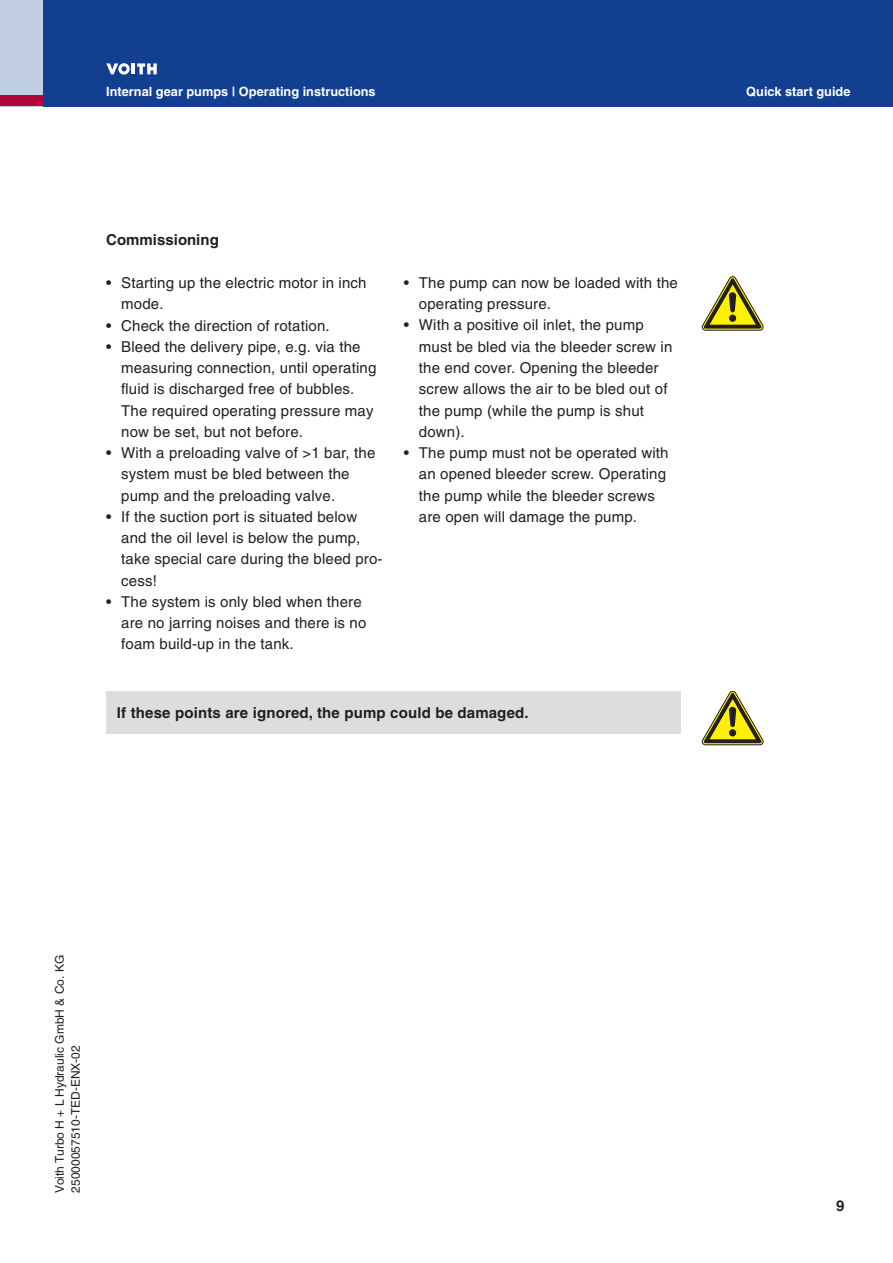
<style>
.page{position:relative;width:893px;height:1263px;background:#fff}
.page>*{position:absolute;margin:0;border:0;box-sizing:border-box;transform-origin:0 0}
.t1{font:15px/21.3px "Helvetica Euro";letter-spacing:.01em;color:#231f20}
.t2{font:700 15px "Helvetica Euro";letter-spacing:.01em;color:#231f20}
.t3{font:700 12.75px "Helvetica Euro";color:#fff}
.t4{font:12px/15.9px "Helvetica Euro";color:#231f20}
</style>
<div class="page">
<div style="left:0;top:0;width:893px;height:106px;background:#123f90"></div>
<div style="left:0;top:0;width:43px;height:106px;background:#c2cee3"></div>
<div style="left:0;top:96px;width:43px;height:10px;background:#b10439"></div>
<svg style="left:106px;top:63px;width:51px;height:12px"></svg>
<div style="left:106px;top:691px;width:574px;height:42px;background:#dcdddf"></div>
<svg style="left:702px;top:276px;width:61px;height:54px"></svg>
<svg style="left:702px;top:691px;width:61px;height:54px"></svg>
<p class="t3" style="left:106px;top:83px;width:271px">Internal gear pumps | Operating instructions</p>
<p class="t2" style="left:106px;top:231px;width:114px">Commissioning</p>
<p class="t1" style="left:121px;top:272px;width:247px;text-indent:-15px">• Starting up the electric motor in inch mode.</p>
<p class="t1" style="left:106px;top:315px;width:225px">• Check the direction of rotation.</p>
<p class="t1" style="left:121px;top:336px;width:257px;text-indent:-15px">• Bleed the delivery pipe, e.g. via the measuring connection, until operating fluid is discharged free of bubbles.<br>The required operating pressure may now be set, but not before.</p>
<p class="t1" style="left:121px;top:442px;width:256px;text-indent:-15px">• With a preloading valve of &gt;1 bar, the system must be bled between the pump and the preloading valve.</p>
<p class="t1" style="left:121px;top:506px;width:263px;text-indent:-15px">• If the suction port is situated below and the oil level is below the pump, take special care during the bleed pro&shy;cess!</p>
<p class="t1" style="left:121px;top:591px;width:247px;text-indent:-15px">• The system is only bled when there are no jarring noises and there is no foam build-up in the tank.</p>
<p class="t1" style="left:419px;top:272px;width:261px;text-indent:-15px">• The pump can now be loaded with the operating pressure.</p>
<p class="t1" style="left:419px;top:314px;width:255px;text-indent:-15px">• With a positive oil inlet, the pump must be bled via the bleeder screw in the end cover. Opening the bleeder screw allows the air to be bled out of the pump (while the pump is shut down).</p>
<p class="t1" style="left:419px;top:442px;width:251px;text-indent:-15px">• The pump must not be operated with an opened bleeder screw. Operating the pump while the bleeder screws are open will damage the pump.</p>
<p class="t2" style="left:117px;top:703px;width:413px">If these points are ignored, the pump could be damaged.</p>
<p class="t3" style="left:746px;top:84px;width:106px">Quick start guide</p>
<p class="t4" style="left:52px;top:1193px;width:239px;rotate:-90deg">Voith Turbo H + L Hydraulic GmbH &amp; Co. KG<br>25000057510-TED-ENX-02</p>
<p class="t2" style="left:836px;top:1197px;width:10px">9</p>
</div>
